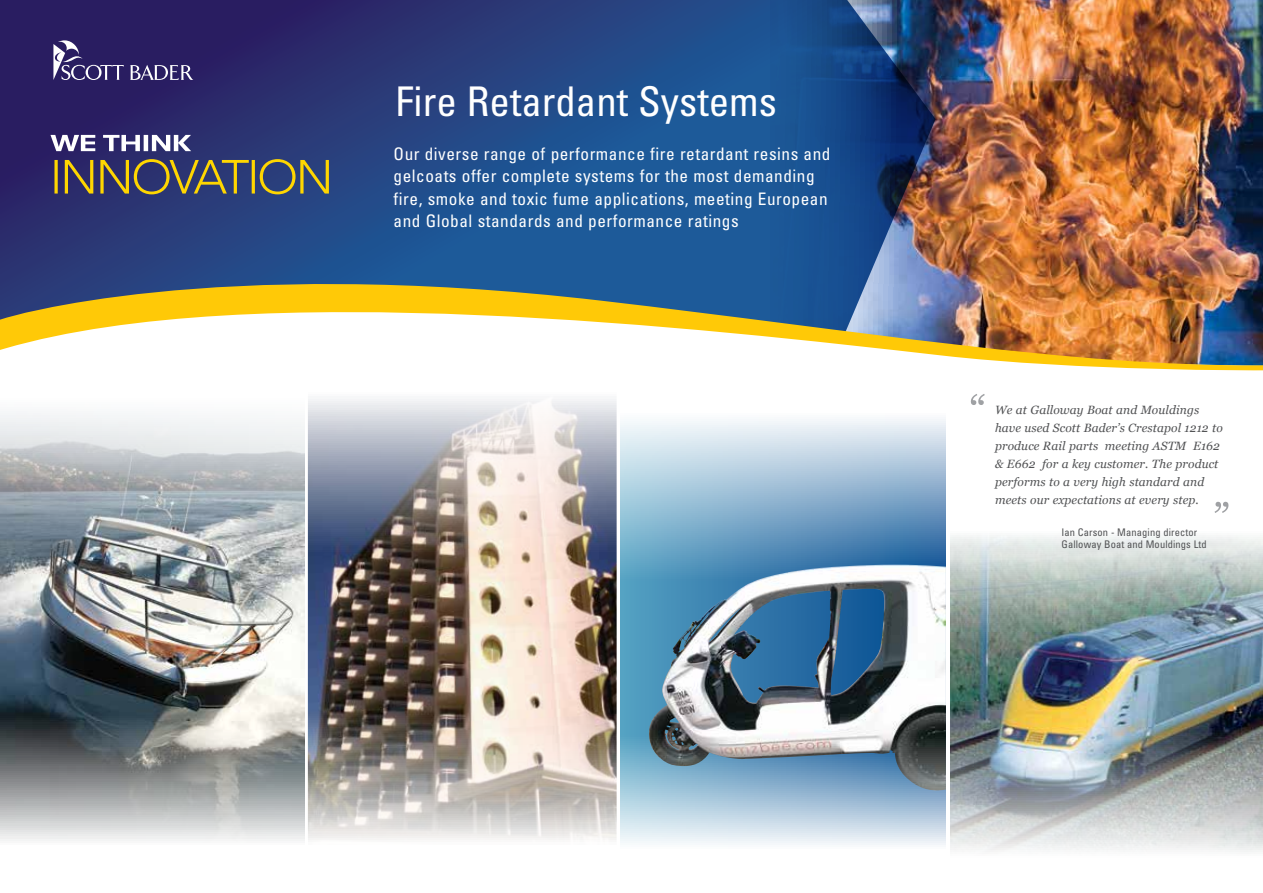
<style>
.page{position:relative;width:1263px;height:893px;background:#fff}
.page>*{position:absolute;margin:0;border:0;box-sizing:border-box;transform-origin:0 0}
.t1{font:condensed 40.95px "Univers";color:#fff}
.t2{font:condensed 17.25px/22.5px "Univers";letter-spacing:.03em;color:#fff}
.t3{font:italic 12px/18px "Georgia";letter-spacing:.01em;color:#515254}
.t4{font:condensed 10.5px/12.6px "Univers";letter-spacing:.01em;color:#515254}
</style>
<div class="page">
<img style="left:0;top:413px;width:304px;height:428px">
<img style="left:935px;top:0;width:328px;height:255px">
<svg style="left:0;top:0;width:935px;height:255px;background:#23417f"></svg>
<svg style="left:130px;top:65px;width:64px;height:15px"></svg>
<svg style="left:53px;top:40px;width:71px;height:40px;background:#534980"></svg>
<svg style="left:50px;top:135px;width:141px;height:16px"></svg>
<svg style="left:54px;top:159px;width:275px;height:35px;background:#615e55"></svg>
<img style="left:0;top:255px;width:1263px;height:102px">
<img style="left:950px;top:357px;width:313px;height:495px">
<img style="left:308px;top:327px;width:309px;height:513px">
<svg style="left:620px;top:419px;width:326px;height:426px;background:#9ec0d7"></svg>
<img style="left:646px;top:565px;width:300px;height:226px">
<svg style="left:970px;top:394px;width:16px;height:11px"></svg>
<svg style="left:1213px;top:502px;width:16px;height:11px"></svg>
<h1 class="t1" style="left:395px;top:75px;width:383px">Fire Retardant Systems</h1>
<h2 class="t2" style="left:394px;top:142px;width:438px">Our diverse range of performance fire retardant resins and gelcoats offer complete systems for the most demanding fire, smoke and toxic fume applications, meeting European and Global standards and performance ratings</h2>
<p class="t3" style="left:995px;top:401px;width:229px">We at Galloway Boat and Mouldings have used Scott Bader’s Crestapol 1212 to produce Rail parts meeting ASTM E162 &amp; E662 for a key customer. The product performs to a very high standard and meets our expectations at every step.</p>
<p class="t4" style="left:1061px;top:525px;width:147px">Ian Carson - Managing director<br>Galloway Boat and Mouldings Ltd</p>
</div>
